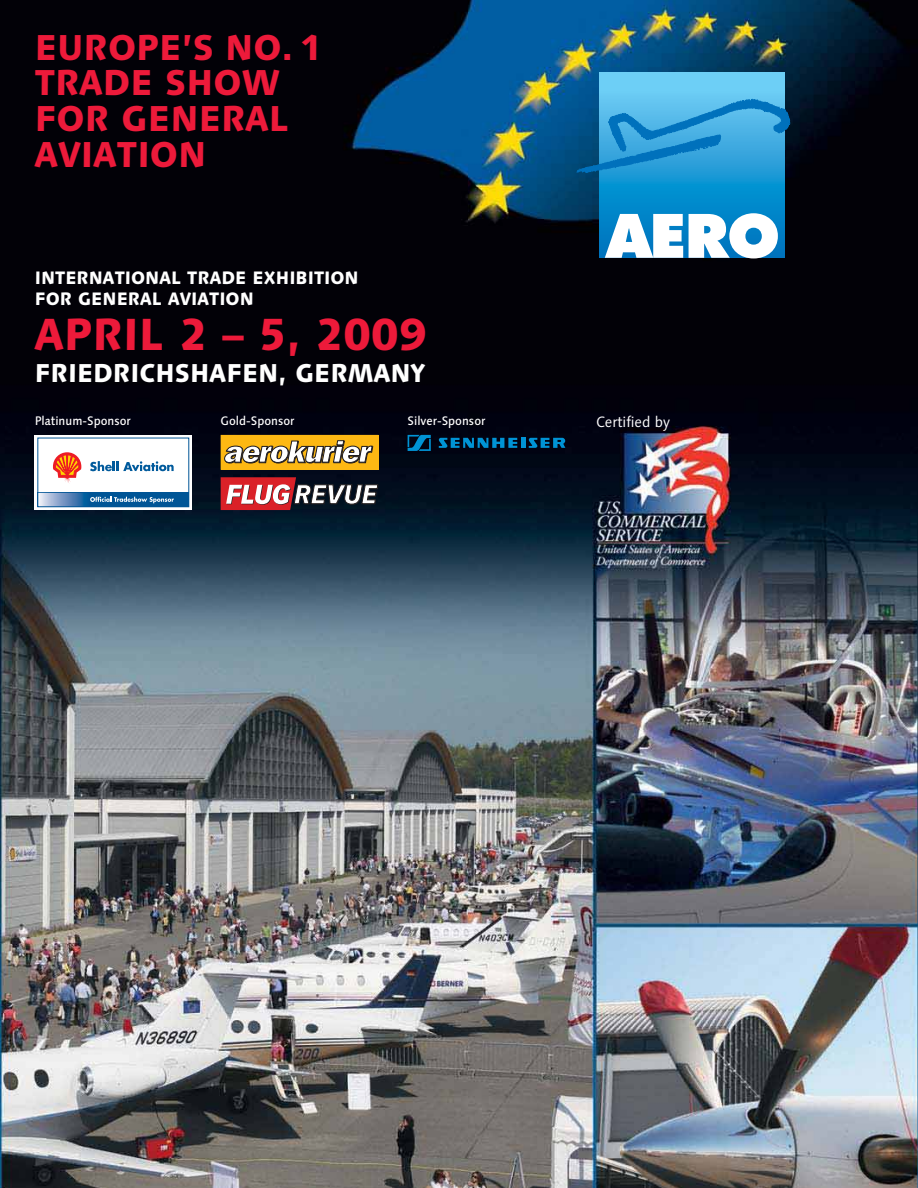
<style>
.page{position:relative;width:918px;height:1188px;background:#fff}
.page>*{position:absolute;margin:0;border:0;box-sizing:border-box;transform-origin:0 0}
.t1{font:800 44.85px "Linotype Syntax";color:#ed1a3a;scale:.95 1}
.t2{font:800 35.85px/35.8px "Linotype Syntax";color:#ed1a3a;scale:.95 1}
.t3{font:800 25.8px "Linotype Syntax";color:#fff;scale:.95 1}
.t4{font:800 18px/21px "Linotype Syntax";color:#fff;scale:.95 1}
.t5{font:15px "Linotype Syntax";color:#fff;scale:.95 1}
.t6{font:500 12.3px "Linotype Syntax";color:#fff;scale:.95 1}
</style>
<div class="page">
<img style="left:1px;top:0;width:916px;height:1188px">
<svg style="left:599px;top:72px;width:186px;height:186px;background:#2ca5dd"></svg>
<svg style="left:605px;top:214px;width:78px;height:44px"></svg>
<svg style="left:689px;top:213px;width:89px;height:45px"></svg>
<svg style="left:577px;top:99px;width:213px;height:74px;background:#2f96ce"></svg>
<div style="left:35px;top:435px;width:157px;height:75px;background:#fff"></div>
<div style="left:38px;top:493px;width:151px;height:14px;background:#005596"></div>
<svg style="left:40px;top:493px;width:45px;height:12px"></svg>
<svg style="left:90px;top:497px;width:84px;height:6px"></svg>
<svg style="left:90px;top:461px;width:84px;height:10px"></svg>
<svg style="left:53px;top:452px;width:29px;height:27px"></svg>
<div style="left:38px;top:438px;width:151px;height:69px;border:1px solid #005596"></div>
<svg style="left:221px;top:435px;width:157px;height:35px"></svg>
<svg style="left:221px;top:477px;width:157px;height:33px"></svg>
<svg style="left:408px;top:435px;width:23px;height:16px"></svg>
<hr style="left:521px;top:438px;width:4px;height:10px;background:#0093d5">
<svg style="left:439px;top:438px;width:78px;height:10px"></svg>
<svg style="left:529px;top:438px;width:36px;height:10px"></svg>
<h2 class="t2" style="left:35px;top:32px;width:304px">EUROPE’S NO. 1<br>TRADE SHOW<br>FOR GENERAL<br>AVIATION</h2>
<p class="t4" style="left:35px;top:269px;width:343px">INTERNATIONAL TRADE EXHIBITION<br>FOR GENERAL AVIATION</p>
<h1 class="t1" style="left:35px;top:315px;width:414px">APRIL 2 – 5, 2009</h1>
<h3 class="t3" style="left:35px;top:362px;width:412px">FRIEDRICHSHAFEN, GERMANY</h3>
<p class="t6" style="left:35px;top:416px;width:103px">Platinum-Sponsor</p>
<p class="t6" style="left:221px;top:416px;width:79px">Gold-Sponsor</p>
<p class="t6" style="left:408px;top:416px;width:83px">Silver-Sponsor</p>
<p class="t5" style="left:596px;top:415px;width:80px">Certified by</p>
</div>
